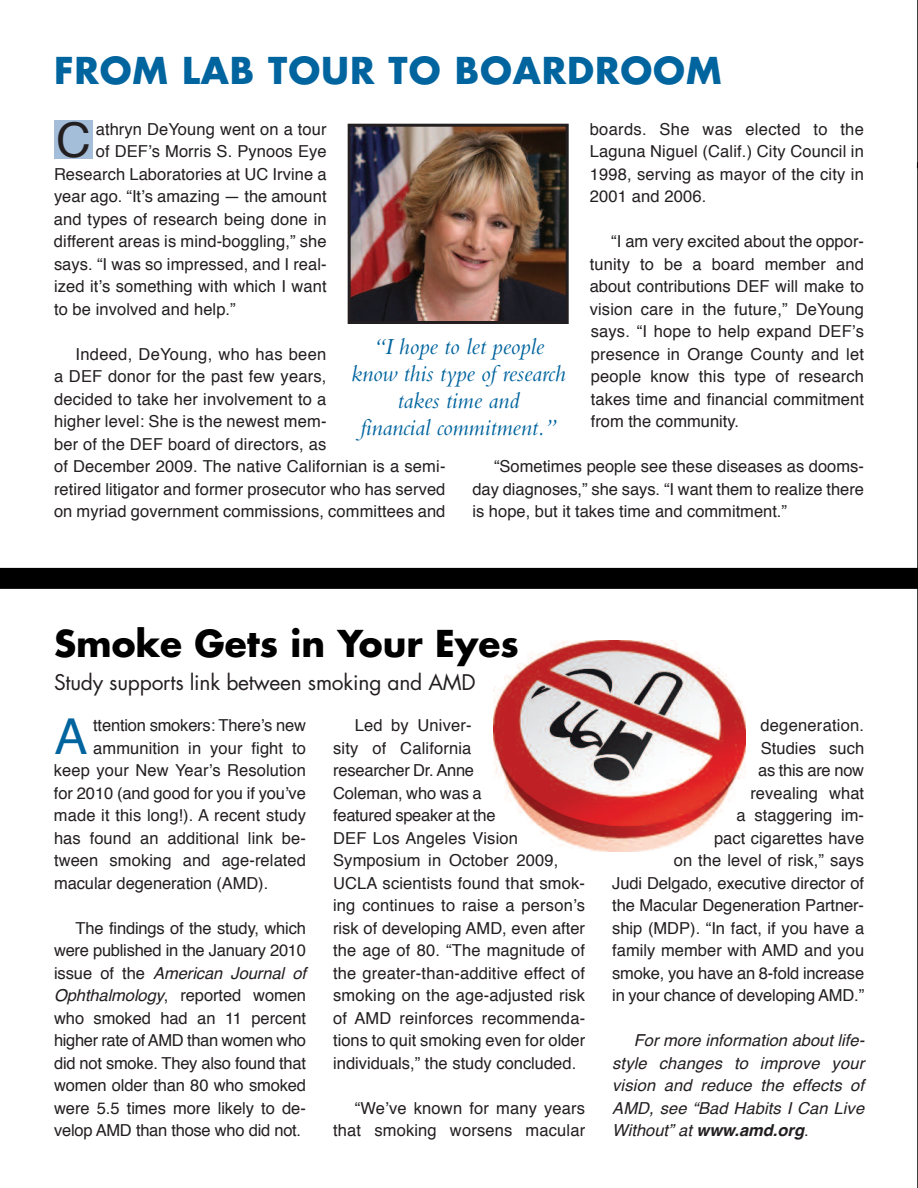
<style>
.page{position:relative;width:918px;height:1188px;background:#fff}
.page>*{position:absolute;margin:0;border:0;box-sizing:border-box;transform-origin:0 0}
.t1{font:49.5px "Helvetica";color:#00649e}
.t2{font:48px "Helvetica";color:#231f20}
.t3{font:700 36px "Futura";letter-spacing:.025em;color:#00649e}
.t4{font:700 36px "Futura";color:#000}
.t5{font:italic 24px/27px "Bembo";letter-spacing:-.005em;color:#00649e;text-align:center}
.t6{font:21px "Futura";letter-spacing:-.01em;color:#231f20}
.t7{font:16.5px/22.5px "Helvetica";letter-spacing:.005em;color:#231f20;text-align:justify}
.t8{font:italic 16.5px/22.5px "Helvetica";letter-spacing:.01em;color:#231f20;text-align:justify}
.s1{font-style:italic}
.s2{font-weight:700}
.s3{font-style:normal}
</style>
<div class="page">
<div style="left:0;top:568px;width:918px;height:21px;background:#000"></div>
<div style="left:54px;top:121px;width:39px;height:38px;background:#a4bdd9"></div>
<hr style="left:917px;top:0;width:1px;height:1188px;background:#000">
<img style="left:352px;top:128px;width:213px;height:192px">
<div style="left:348px;top:124px;width:221px;height:200px;border:3px solid #231f20"></div>
<img style="left:493px;top:641px;width:252px;height:211px">
<h3 class="t3" style="left:54px;top:54px;width:669px">FROM LAB TOUR TO BOARDROOM</h3>
<h2 class="t2" style="left:56px;top:120px;width:36px">C</h2>
<p class="t7" style="left:590px;top:119px;width:276px">boards. She was elected to the Laguna Niguel (Calif.) City Council in 1998, serving as mayor of the city in 2001 and 2006.</p>
<p class="t7" style="left:590px;top:231px;width:276px;text-indent:22px">“I am very excited about the oppor&shy;tunity to be a board member and about contributions DEF will make to vision care in the future,” DeYoung says. “I hope to help expand DEF’s presence in Orange County and let people know this type of research takes time and financial commitment from the community.</p>
<p class="t7" style="left:472px;top:456px;width:393px;text-indent:22px">“Sometimes people see these diseases as dooms&shy;day diagnoses,” she says. “I want them to realize there is hope, but it takes time and commitment.”</p>
<p class="t7" style="left:96px;top:119px;width:232px">athryn DeYoung went on a tour</p>
<p class="t7" style="left:96px;top:141px;width:232px">of DEF’s Morris S. Pynoos Eye</p>
<p class="t7" style="left:54px;top:164px;width:274px">Research Laboratories at UC Irvine a</p>
<p class="t7" style="left:54px;top:186px;width:274px">year ago. “It’s amazing — the amount</p>
<p class="t7" style="left:54px;top:209px;width:274px">and types of research being done in</p>
<p class="t7" style="left:54px;top:231px;width:274px">different areas is mind-boggling,” she</p>
<p class="t7" style="left:54px;top:254px;width:274px">says. “I was so impressed, and I real-</p>
<p class="t7" style="left:54px;top:276px;width:274px">ized it’s something with which I want</p>
<p class="t7" style="left:54px;top:299px;width:183px">to be involved and help.”</p>
<p class="t7" style="left:54px;top:344px;width:393px;text-align:left;text-indent:22px">Indeed, DeYoung, who has been<br>a DEF donor for the past few years,<br>decided to take her involvement to a<br>higher level: She is the newest mem-<br>ber of the DEF board of directors, as<br>of December 2009. The native Californian is a semi&shy;retired litigator and former prosecutor who has served on myriad government commissions, committees and</p>
<h3 class="t5" style="left:351px;top:335px;width:216px">“I hope to let people know this type of research takes time and<br>financial commitment.”</h3>
<h3 class="t4" style="left:54px;top:627px;width:466px">Smoke Gets in Your Eyes</h3>
<p class="t6" style="left:54px;top:673px;width:423px">Study supports link between smoking and AMD</p>
<h1 class="t1" style="left:54px;top:716px;width:35px">A</h1>
<p class="t7" style="left:93px;top:716px;width:214px">ttention smokers: There’s new</p>
<p class="t7" style="left:93px;top:738px;width:214px">ammunition in your fight to</p>
<p class="t7" style="left:54px;top:761px;width:253px">keep your New Year’s Resolution</p>
<p class="t7" style="left:54px;top:783px;width:253px">for 2010 (and good for you if you’ve</p>
<p class="t7" style="left:54px;top:806px;width:254px">made it this long!). A recent study</p>
<p class="t7" style="left:54px;top:828px;width:253px">has found an additional link be-</p>
<p class="t7" style="left:54px;top:851px;width:254px">tween smoking and age-related</p>
<p class="t7" style="left:54px;top:873px;width:216px">macular degeneration (AMD).</p>
<p class="t7" style="left:54px;top:918px;width:254px;text-indent:22px">The findings of the study, which were published in the January 2010 issue of the <span class="s1">American Journal of Ophthalmology</span>, reported women who smoked had an 11 percent higher rate of AMD than women who did not smoke. They also found that women older than 80 who smoked were 5.5 times more likely to de&shy;velop AMD than those who did not.</p>
<p class="t7" style="left:333px;top:716px;width:254px;text-align:left;text-indent:22px">Led by Univer-<br>sity of California<br>researcher Dr. Anne<br>Coleman, who was a<br>featured speaker at the<br>DEF Los Angeles Vision<br>Symposium in October 2009,<br>UCLA scientists found that smok&shy;ing continues to raise a person’s risk of developing AMD, even after the age of 80. “The magnitude of the greater-than-additive effect of smoking on the age-adjusted risk of AMD reinforces recommenda&shy;tions to quit smoking even for older individuals,” the study concluded.</p>
<p class="t7" style="left:333px;top:1098px;width:254px;text-align:right">“We’ve known for many years that smoking worsens macular</p>
<p class="t7" style="left:612px;top:715px;width:254px;text-align:right">degeneration.<br>Studies such<br>as this are now<br>revealing what<br>a staggering im-<br>pact cigarettes have<br>on the level of risk,” says<br>Judi Delgado, executive director of the Macular Degeneration Partner&shy;ship (MDP). “In fact, if you have a family member with AMD and you smoke, you have an 8-fold increase in your chance of developing AMD.”</p>
<p class="t8" style="left:612px;top:1030px;width:254px;text-indent:22px">For more information about life&shy;style changes to improve your vision and reduce the effects of AMD, see “Bad Habits I Can Live Without” at <span class="s2">www.amd.org</span><span class="s3">.</span></p>
</div>
